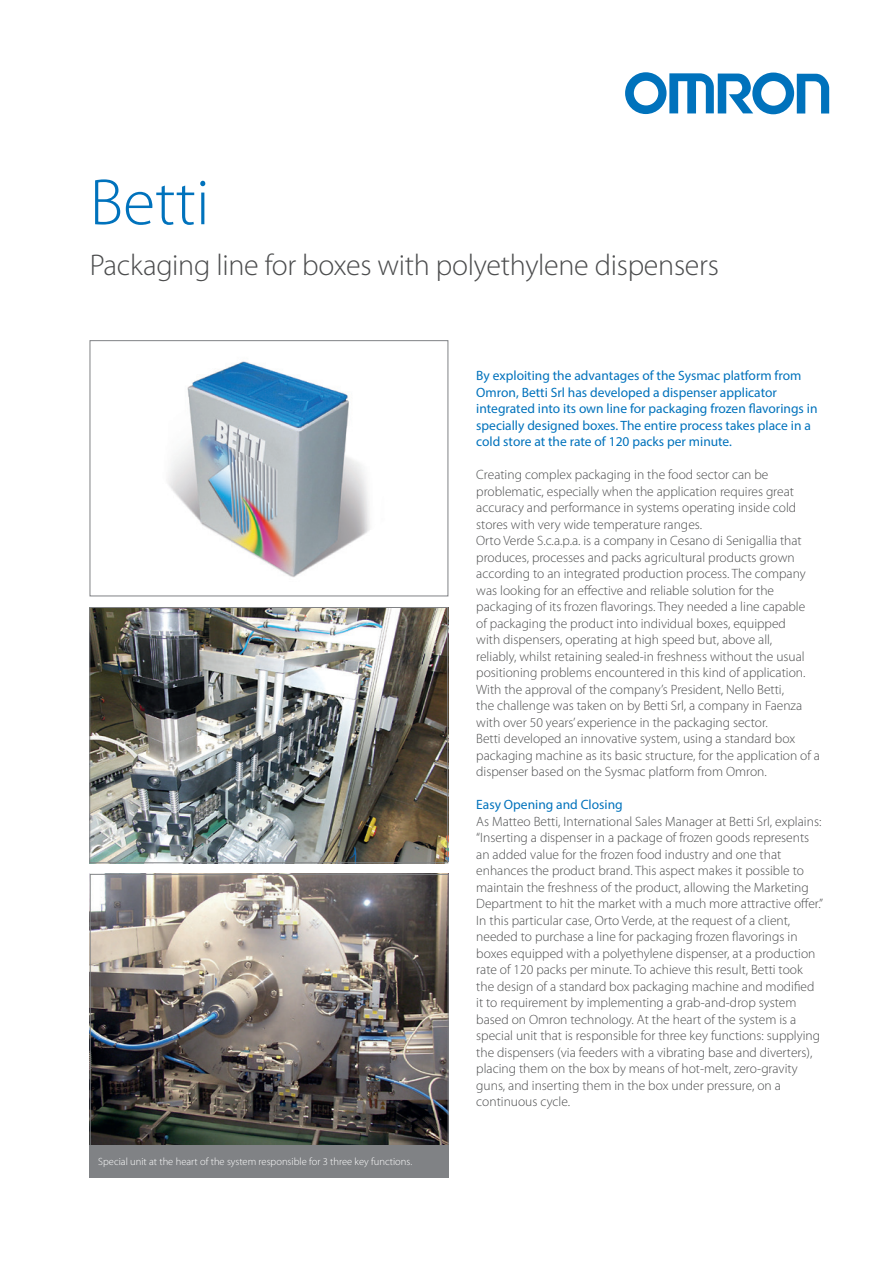
<style>
.page{position:relative;width:893px;height:1263px;background:#fff}
.page>*{position:absolute;margin:0;border:0;box-sizing:border-box;transform-origin:0 0}
.t1{font:300 66px "Myriad Pro";color:#0072bc}
.t2{font:300 30px "Myriad Pro";letter-spacing:-.01em;color:#4b4c4d}
.t3{font:300 13.5px/16.5px "Myriad Pro";color:#4b4c4d}
.t4{font:13.5px/16.5px "Myriad Pro";color:#0072bc}
.t5{font:300 10.5px "Myriad Pro";color:#fff}
</style>
<div class="page">
<svg style="left:625px;top:72px;width:204px;height:42px"></svg>
<img style="left:92px;top:876px;width:355px;height:269px">
<div style="left:90px;top:1145px;width:359px;height:33px;background:#808285"></div>
<img style="left:168px;top:361px;width:202px;height:217px">
<div style="left:90px;top:340px;width:358px;height:256px;border:1px solid #808285"></div>
<img style="left:91px;top:609px;width:355px;height:252px">
<div style="left:89px;top:607px;width:359px;height:256px;border:1px solid #808285"></div>
<p class="t1" style="left:90px;top:166px;width:121px">Betti</p>
<p class="t2" style="left:90px;top:249px;width:631px">Packaging line for boxes with polyethylene dispensers</p>
<p class="t5" style="left:98px;top:1155px;width:315px">Special unit at the heart of the system responsible for 3 three key functions.</p>
<p class="t4" style="left:476px;top:367px;width:343px">By exploiting the advantages of the Sysmac platform from Omron, Betti Srl has developed a dispenser applicator integrated into its own line for packaging frozen flavorings in specially designed boxes. The entire process takes place in a cold store at the rate of 120 packs per minute.</p>
<p class="t3" style="left:476px;top:467px;width:321px">Creating complex packaging in the food sector can be problematic, especially when the application requires great accuracy and performance in systems operating inside cold stores with very wide temperature ranges.</p>
<p class="t3" style="left:476px;top:533px;width:331px">Orto Verde S.c.a.p.a. is a company in Cesano di Senigallia that produces, processes and packs agricultural products grown according to an integrated production process. The company was looking for an effective and reliable solution for the packaging of its frozen flavorings. They needed a line capable of packaging the product into individual boxes, equipped with dispensers, operating at high speed but, above all, reliably, whilst retaining sealed-in freshness without the usual positioning problems encountered in this kind of application.</p>
<p class="t3" style="left:476px;top:681px;width:345px">With the approval of the company’s President, Nello Betti,<br>the challenge was taken on by Betti Srl, a company in Faenza with over 50 years’ experience in the packaging sector.<br>Betti developed an innovative system, using a standard box packaging machine as its basic structure, for the application of a dispenser based on the Sysmac platform from Omron.</p>
<p class="t4" style="left:476px;top:796px;width:148px">Easy Opening and Closing</p>
<p class="t3" style="left:476px;top:813px;width:348px">As Matteo Betti, International Sales Manager at Betti Srl, explains: “Inserting a dispenser in a package of frozen goods represents an added value for the frozen food industry and one that enhances the product brand. This aspect makes it possible to maintain the freshness of the product, allowing the Marketing Department to hit the market with a much more attractive offer.”</p>
<p class="t3" style="left:476px;top:912px;width:345px">In this particular case, Orto Verde, at the request of a client, needed to purchase a line for packaging frozen flavorings in boxes equipped with a polyethylene dispenser, at a production rate of 120 packs per minute. To achieve this result, Betti took the design of a standard box packaging machine and modified it to requirement by implementing a grab-and-drop system based on Omron technology. At the heart of the system is a special unit that is responsible for three key functions: supplying the dispensers (via feeders with a vibrating base and diverters), placing them on the box by means of hot-melt, zero-gravity guns, and inserting them in the box under pressure, on a continuous cycle.</p>
</div>
